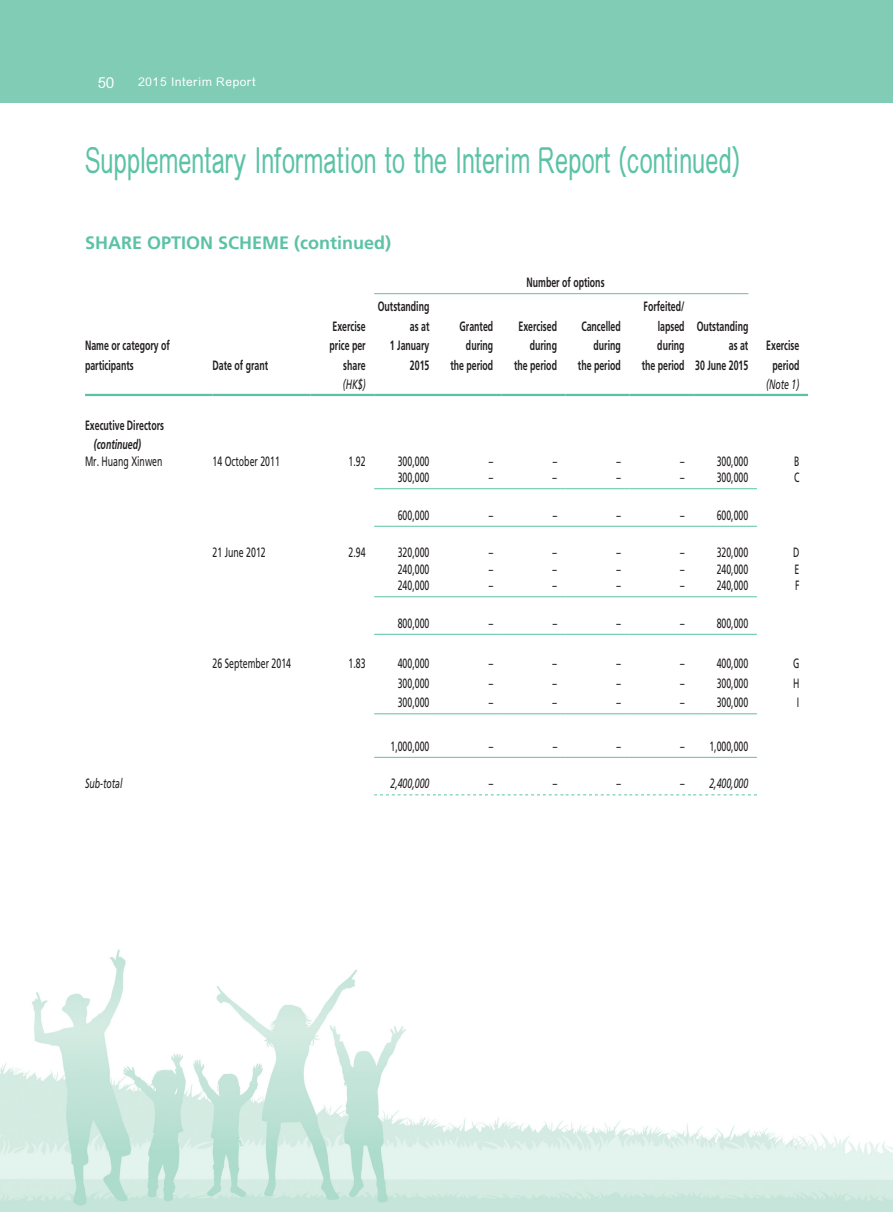
<style>
.page{position:relative;width:893px;height:1212px;background:#fff}
.page>*{position:absolute;margin:0;border:0;box-sizing:border-box;transform-origin:0 0}
.t1{font:500 36px "M Elle HK";letter-spacing:.015em;color:#5bc2a5;scale:.65 1}
.t2{font:700 18px "Frutiger LT Std";color:#5bc2a5}
.t3{font:500 15px "M Elle HK";color:#fff}
.t4{font:13.5px "Frutiger LT Std";color:#231f20;scale:.65 1}
.t5{font:700 13.5px/19.5px "Frutiger LT Std";color:#231f20;text-align:right;scale:.65 1}
.t6{font:italic 13.5px "Frutiger LT Std";color:#231f20;scale:.65 1}
.t7{font:italic 700 13.5px "Frutiger LT Std";color:#231f20;scale:.65 1}
.t8{font:500 12px "M Elle HK";letter-spacing:.05em;color:#fff}
.s1{font-style:italic}
</style>
<div class="page">
<div style="left:0;top:0;width:893px;height:103px;background:#81ccb5"></div>
<img style="left:0;top:949px;width:893px;height:263px">
<hr style="left:374px;top:293px;width:374px;height:1px;background:#5bc2a5">
<hr style="left:85px;top:394px;width:128px;height:2px;background:#5bc2a5">
<hr style="left:213px;top:394px;width:97px;height:2px;background:#5bc2a5">
<hr style="left:310px;top:394px;width:64px;height:2px;background:#5bc2a5">
<hr style="left:374px;top:394px;width:64px;height:2px;background:#5bc2a5">
<hr style="left:438px;top:394px;width:64px;height:2px;background:#5bc2a5">
<hr style="left:502px;top:394px;width:64px;height:2px;background:#5bc2a5">
<hr style="left:566px;top:394px;width:63px;height:2px;background:#5bc2a5">
<hr style="left:629px;top:394px;width:64px;height:2px;background:#5bc2a5">
<hr style="left:693px;top:394px;width:64px;height:2px;background:#5bc2a5">
<hr style="left:757px;top:394px;width:51px;height:2px;background:#5bc2a5">
<hr style="left:374px;top:488px;width:64px;height:1px;background:#5bc2a5">
<hr style="left:438px;top:488px;width:64px;height:1px;background:#5bc2a5">
<hr style="left:502px;top:488px;width:64px;height:1px;background:#5bc2a5">
<hr style="left:566px;top:488px;width:63px;height:1px;background:#5bc2a5">
<hr style="left:629px;top:488px;width:64px;height:1px;background:#5bc2a5">
<hr style="left:693px;top:488px;width:64px;height:1px;background:#5bc2a5">
<hr style="left:374px;top:526px;width:64px;height:1px;background:#5bc2a5">
<hr style="left:438px;top:526px;width:64px;height:1px;background:#5bc2a5">
<hr style="left:502px;top:526px;width:64px;height:1px;background:#5bc2a5">
<hr style="left:566px;top:526px;width:63px;height:1px;background:#5bc2a5">
<hr style="left:629px;top:526px;width:64px;height:1px;background:#5bc2a5">
<hr style="left:693px;top:526px;width:64px;height:1px;background:#5bc2a5">
<hr style="left:374px;top:596px;width:64px;height:1px;background:#5bc2a5">
<hr style="left:438px;top:596px;width:64px;height:1px;background:#5bc2a5">
<hr style="left:502px;top:596px;width:64px;height:1px;background:#5bc2a5">
<hr style="left:566px;top:596px;width:63px;height:1px;background:#5bc2a5">
<hr style="left:629px;top:596px;width:64px;height:1px;background:#5bc2a5">
<hr style="left:693px;top:596px;width:64px;height:1px;background:#5bc2a5">
<hr style="left:374px;top:634px;width:64px;height:1px;background:#5bc2a5">
<hr style="left:438px;top:634px;width:64px;height:1px;background:#5bc2a5">
<hr style="left:502px;top:634px;width:64px;height:1px;background:#5bc2a5">
<hr style="left:566px;top:634px;width:63px;height:1px;background:#5bc2a5">
<hr style="left:629px;top:634px;width:64px;height:1px;background:#5bc2a5">
<hr style="left:693px;top:634px;width:64px;height:1px;background:#5bc2a5">
<hr style="left:374px;top:713px;width:64px;height:1px;background:#5bc2a5">
<hr style="left:438px;top:713px;width:64px;height:1px;background:#5bc2a5">
<hr style="left:502px;top:713px;width:64px;height:1px;background:#5bc2a5">
<hr style="left:566px;top:713px;width:63px;height:1px;background:#5bc2a5">
<hr style="left:629px;top:713px;width:64px;height:1px;background:#5bc2a5">
<hr style="left:693px;top:713px;width:64px;height:1px;background:#5bc2a5">
<hr style="left:374px;top:757px;width:64px;height:1px;background:#5bc2a5">
<hr style="left:438px;top:757px;width:64px;height:1px;background:#5bc2a5">
<hr style="left:502px;top:757px;width:64px;height:1px;background:#5bc2a5">
<hr style="left:566px;top:757px;width:63px;height:1px;background:#5bc2a5">
<hr style="left:629px;top:757px;width:64px;height:1px;background:#5bc2a5">
<hr style="left:693px;top:757px;width:64px;height:1px;background:#5bc2a5">
<svg style="left:374px;top:794px;width:383px;height:1px"></svg>
<p class="t3" style="left:98px;top:75px;width:18px">50</p>
<p class="t8" style="left:138px;top:76px;width:119px">2015 Interim Report</p>
<h1 class="t1" style="left:85px;top:142px;width:1009px">Supplementary Information to the Interim Report (continued)</h1>
<h2 class="t2" style="left:85px;top:232px;width:308px">SHARE OPTION SCHEME (continued)</h2>
<p class="t5" style="left:85px;top:336px;width:132px;text-align:left">Name or category of participants</p>
<p class="t5" style="left:213px;top:355px;width:87px">Date of grant</p>
<p class="t5" style="left:330px;top:316px;width:57px">Exercise price per share</p>
<p class="t5" style="left:378px;top:297px;width:81px">Outstanding as at<br>1 January<br>2015</p>
<p class="t5" style="left:527px;top:273px;width:122px">Number of options</p>
<p class="t5" style="left:450px;top:316px;width:68px">Granted during the period</p>
<p class="t5" style="left:514px;top:316px;width:68px">Exercised during the period</p>
<p class="t5" style="left:578px;top:316px;width:68px">Cancelled during the period</p>
<p class="t5" style="left:642px;top:297px;width:68px">Forfeited/ lapsed during the period</p>
<p class="t5" style="left:695px;top:316px;width:83px">Outstanding as at<br>30 June 2015</p>
<p class="t5" style="left:766px;top:336px;width:53px;text-align:center">Exercise period</p>
<p class="t6" style="left:343px;top:377px;width:37px">(HK$)</p>
<p class="t6" style="left:766px;top:377px;width:53px">(Note 1)</p>
<p class="t5" style="left:85px;top:415px;width:123px">Executive Directors</p>
<p class="t7" style="left:94px;top:437px;width:74px">(continued)</p>
<p class="t4" style="left:85px;top:453px;width:121px">Mr. Huang Xinwen</p>
<p class="t4" style="left:213px;top:453px;width:105px">14 October 2011</p>
<p class="t4" style="left:349px;top:453px;width:28px">1.92</p>
<p class="t4" style="left:398px;top:453px;width:50px">300,000</p>
<p class="t4" style="left:489px;top:453px;width:8px">–</p>
<p class="t4" style="left:553px;top:453px;width:8px">–</p>
<p class="t4" style="left:616px;top:453px;width:8px">–</p>
<p class="t4" style="left:680px;top:453px;width:106px">– 300,000</p>
<p class="t4" style="left:794px;top:453px;width:10px">B</p>
<p class="t4" style="left:398px;top:470px;width:50px">300,000</p>
<p class="t4" style="left:489px;top:470px;width:8px">–</p>
<p class="t4" style="left:553px;top:470px;width:8px">–</p>
<p class="t4" style="left:616px;top:470px;width:8px">–</p>
<p class="t4" style="left:680px;top:470px;width:106px">– 300,000</p>
<p class="t4" style="left:794px;top:470px;width:10px">C</p>
<p class="t4" style="left:398px;top:507px;width:50px">600,000</p>
<p class="t4" style="left:489px;top:507px;width:8px">–</p>
<p class="t4" style="left:553px;top:507px;width:8px">–</p>
<p class="t4" style="left:616px;top:507px;width:8px">–</p>
<p class="t4" style="left:680px;top:507px;width:106px">– 600,000</p>
<p class="t4" style="left:213px;top:545px;width:83px">21 June 2012</p>
<p class="t4" style="left:349px;top:545px;width:28px">2.94</p>
<p class="t4" style="left:398px;top:545px;width:50px">320,000</p>
<p class="t4" style="left:489px;top:545px;width:8px">–</p>
<p class="t4" style="left:553px;top:545px;width:8px">–</p>
<p class="t4" style="left:616px;top:545px;width:8px">–</p>
<p class="t4" style="left:680px;top:545px;width:106px">– 320,000</p>
<p class="t4" style="left:793px;top:545px;width:11px">D</p>
<p class="t4" style="left:398px;top:561px;width:50px">240,000</p>
<p class="t4" style="left:489px;top:561px;width:8px">–</p>
<p class="t4" style="left:553px;top:561px;width:8px">–</p>
<p class="t4" style="left:616px;top:561px;width:8px">–</p>
<p class="t4" style="left:680px;top:561px;width:106px">– 240,000</p>
<p class="t4" style="left:794px;top:561px;width:9px">E</p>
<p class="t4" style="left:398px;top:578px;width:50px">240,000</p>
<p class="t4" style="left:489px;top:578px;width:8px">–</p>
<p class="t4" style="left:553px;top:578px;width:8px">–</p>
<p class="t4" style="left:616px;top:578px;width:8px">–</p>
<p class="t4" style="left:680px;top:578px;width:106px">– 240,000</p>
<p class="t4" style="left:795px;top:578px;width:8px">F</p>
<p class="t4" style="left:398px;top:615px;width:50px">800,000</p>
<p class="t4" style="left:489px;top:615px;width:8px">–</p>
<p class="t4" style="left:553px;top:615px;width:8px">–</p>
<p class="t4" style="left:616px;top:615px;width:8px">–</p>
<p class="t4" style="left:680px;top:615px;width:106px">– 800,000</p>
<p class="t4" style="left:213px;top:656px;width:122px">26 September 2014</p>
<p class="t4" style="left:349px;top:656px;width:28px">1.83</p>
<p class="t4" style="left:398px;top:656px;width:50px">400,000</p>
<p class="t4" style="left:489px;top:656px;width:8px">–</p>
<p class="t4" style="left:553px;top:656px;width:8px">–</p>
<p class="t4" style="left:616px;top:656px;width:8px">–</p>
<p class="t4" style="left:680px;top:656px;width:106px">– 400,000</p>
<p class="t4" style="left:793px;top:656px;width:11px">G</p>
<p class="t4" style="left:398px;top:675px;width:50px">300,000</p>
<p class="t4" style="left:489px;top:675px;width:8px">–</p>
<p class="t4" style="left:553px;top:675px;width:8px">–</p>
<p class="t4" style="left:616px;top:675px;width:8px">–</p>
<p class="t4" style="left:680px;top:675px;width:106px">– 300,000</p>
<p class="t4" style="left:793px;top:675px;width:11px">H</p>
<p class="t4" style="left:398px;top:695px;width:50px">300,000</p>
<p class="t4" style="left:489px;top:695px;width:8px">–</p>
<p class="t4" style="left:553px;top:695px;width:8px">–</p>
<p class="t4" style="left:616px;top:695px;width:8px">–</p>
<p class="t4" style="left:680px;top:695px;width:106px">– 300,000</p>
<p class="t4" style="left:797px;top:695px;width:5px">I</p>
<p class="t4" style="left:390px;top:738px;width:62px">1,000,000</p>
<p class="t6" style="left:489px;top:738px;width:8px">–</p>
<p class="t6" style="left:553px;top:738px;width:8px">–</p>
<p class="t6" style="left:616px;top:738px;width:8px">–</p>
<p class="t4" style="left:680px;top:738px;width:106px"><span class="s1">–</span> 1,000,000</p>
<p class="t6" style="left:85px;top:776px;width:59px">Sub-total</p>
<p class="t6" style="left:390px;top:776px;width:62px">2,400,000</p>
<p class="t6" style="left:489px;top:776px;width:8px">–</p>
<p class="t6" style="left:553px;top:776px;width:8px">–</p>
<p class="t6" style="left:616px;top:776px;width:8px">–</p>
<p class="t6" style="left:680px;top:776px;width:106px">– 2,400,000</p>
</div>
